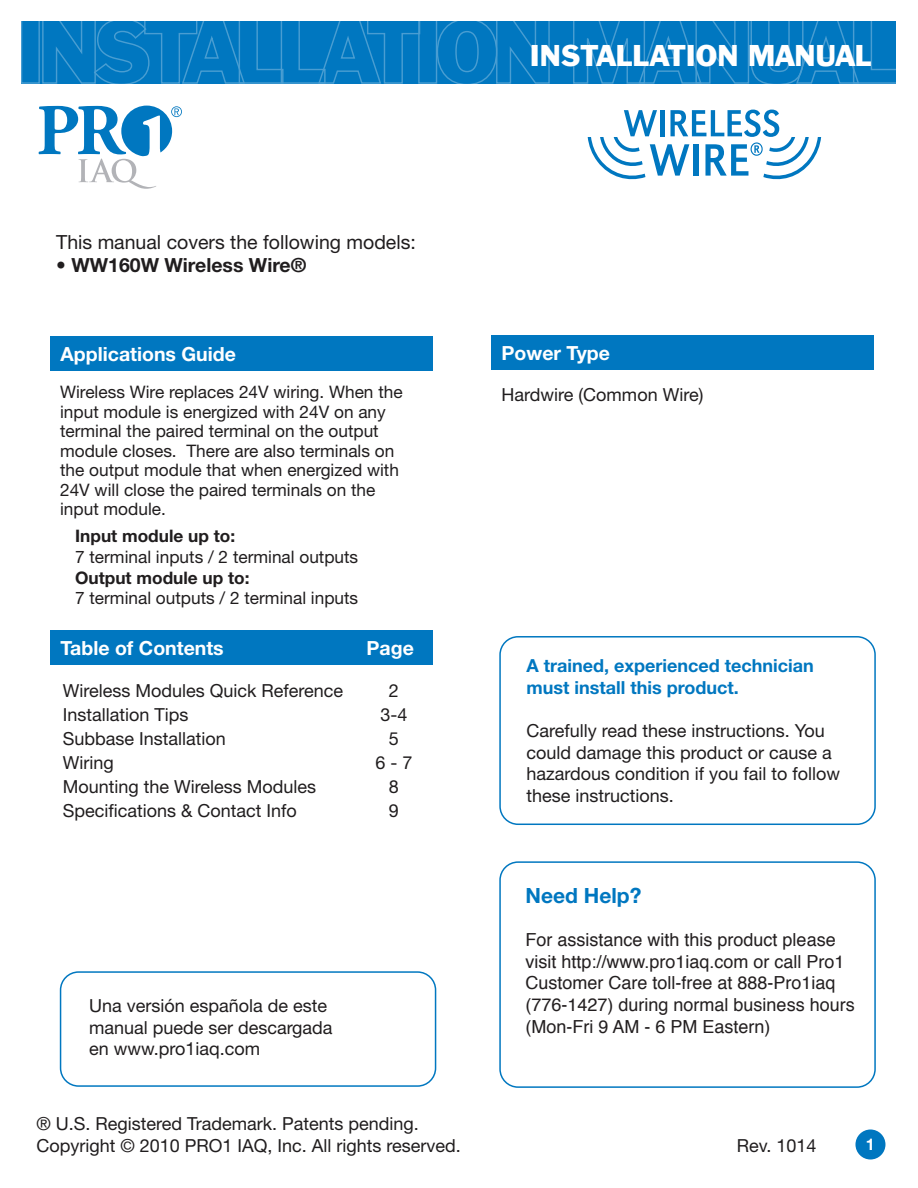
<style>
.page{position:relative;width:918px;height:1188px;background:#fff}
.page>*{position:absolute;margin:0;border:0;box-sizing:border-box;transform-origin:0 0}
.t1{font:27.6px "Franklin Gothic BT";color:#fff}
.t2{font:700 21px "Helvetica Neue";color:#0077c0}
.t3{font:700 19.5px "Helvetica Neue";color:#fff}
.t4{font:19.5px "Helvetica Neue";color:#201d1e}
.t5{font:700 19.5px "Helvetica Neue";color:#201d1e}
.t6{font:18px/24px "Helvetica Neue";color:#201d1e}
.t7{font:18px/21.6px "Helvetica";color:#231f20}
.t8{font:700 18px/21.6px "Helvetica Neue";color:#0077c0}
.t9{font:17.25px/19.5px "Helvetica Neue";color:#201d1e}
.t10{font:700 17.25px "Helvetica Neue";color:#201d1e}
.t11{font:700 16.2px "Helvetica Neue";color:#fff}
</style>
<div class="page">
<div style="left:21px;top:21px;width:875px;height:63px;background:#0077c0"></div>
<svg style="left:22px;top:21px;width:528px;height:63px"></svg>
<svg style="left:573px;top:21px;width:323px;height:63px"></svg>
<svg style="left:38px;top:106px;width:144px;height:83px"></svg>
<div style="left:499px;top:636px;width:377px;height:189px;border:2px solid #0077c0;border-radius:18px"></div>
<div style="left:499px;top:861px;width:377px;height:227px;border:2px solid #0077c0;border-radius:18px"></div>
<div style="left:50px;top:630px;width:383px;height:35px;background:#0077c0"></div>
<div style="left:50px;top:336px;width:383px;height:34px;background:#0077c0"></div>
<div style="left:491px;top:335px;width:383px;height:35px;background:#0077c0"></div>
<div style="left:855px;top:1130px;width:30px;height:30px;background:#0077c0;border-radius:50%"></div>
<div style="left:60px;top:971px;width:376px;height:116px;border:2px solid #0077c0;border-radius:18px"></div>
<svg style="left:588px;top:110px;width:233px;height:70px"></svg>
<h1 class="t1" style="left:530px;top:39px;width:343px">INSTALLATION MANUAL</h1>
<p class="t4" style="left:56px;top:230px;width:361px">This manual covers the following models:</p>
<p class="t5" style="left:56px;top:253px;width:252px">• WW160W Wireless Wire®</p>
<p class="t3" style="left:61px;top:342px;width:177px">Applications Guide</p>
<p class="t9" style="left:60px;top:382px;width:344px">Wireless Wire replaces 24V wiring. When the input module is energized with 24V on any terminal the paired terminal on the output module closes. There are also terminals on the output module that when energized with 24V will close the paired terminals on the input module.</p>
<p class="t10" style="left:75px;top:525px;width:162px">Input module up to:</p>
<p class="t9" style="left:75px;top:547px;width:285px">7 terminal inputs / 2 terminal outputs</p>
<p class="t10" style="left:75px;top:567px;width:176px">Output module up to:</p>
<p class="t9" style="left:75px;top:588px;width:285px">7 terminal outputs / 2 terminal inputs</p>
<p class="t3" style="left:61px;top:636px;width:165px">Table of Contents</p>
<p class="t3" style="left:367px;top:636px;width:49px">Page</p>
<p class="t6" style="left:63px;top:678px;width:282px">Wireless Modules Quick Reference<br>Installation Tips<br>Subbase Installation<br>Wiring<br>Mounting the Wireless Modules<br>Specifications &amp; Contact Info</p>
<p class="t6" style="left:375px;top:678px;width:39px;text-align:center">2<br>3-4<br>5<br>6 - 7<br>8<br>9</p>
<p class="t6" style="left:89px;top:995px;width:245px;line-height:21.6px">Una versión española de este manual puede ser descargada en www.pro1iaq.com</p>
<p class="t6" style="left:36px;top:1113px;width:426px;line-height:21.6px">® U.S. Registered Trademark. Patents pending.<br>Copyright © 2010 PRO1 IAQ, Inc. All rights reserved.</p>
<p class="t3" style="left:502px;top:341px;width:110px">Power Type</p>
<p class="t6" style="left:502px;top:383px;width:203px">Hardwire (Common Wire)</p>
<p class="t8" style="left:527px;top:655px;width:289px">A trained, experienced technician must install this product.</p>
<p class="t6" style="left:527px;top:720px;width:315px;line-height:21.6px">Carefully read these instructions. You could damage this product or cause a hazardous condition if you fail to follow these instructions.</p>
<p class="t2" style="left:526px;top:882px;width:117px">Need Help?</p>
<p class="t7" style="left:526px;top:930px;width:331px">For assistance with this product please visit http://www.pro1iaq.com or call Pro1<br>Customer Care toll-free at 888-Pro1iaq (776-1427) during normal business hours (Mon-Fri 9 AM - 6 PM Eastern)</p>
<p class="t6" style="left:737px;top:1133px;width:81px">Rev. 1014</p>
<p class="t11" style="left:866px;top:1134px;width:10px">1</p>
</div>
